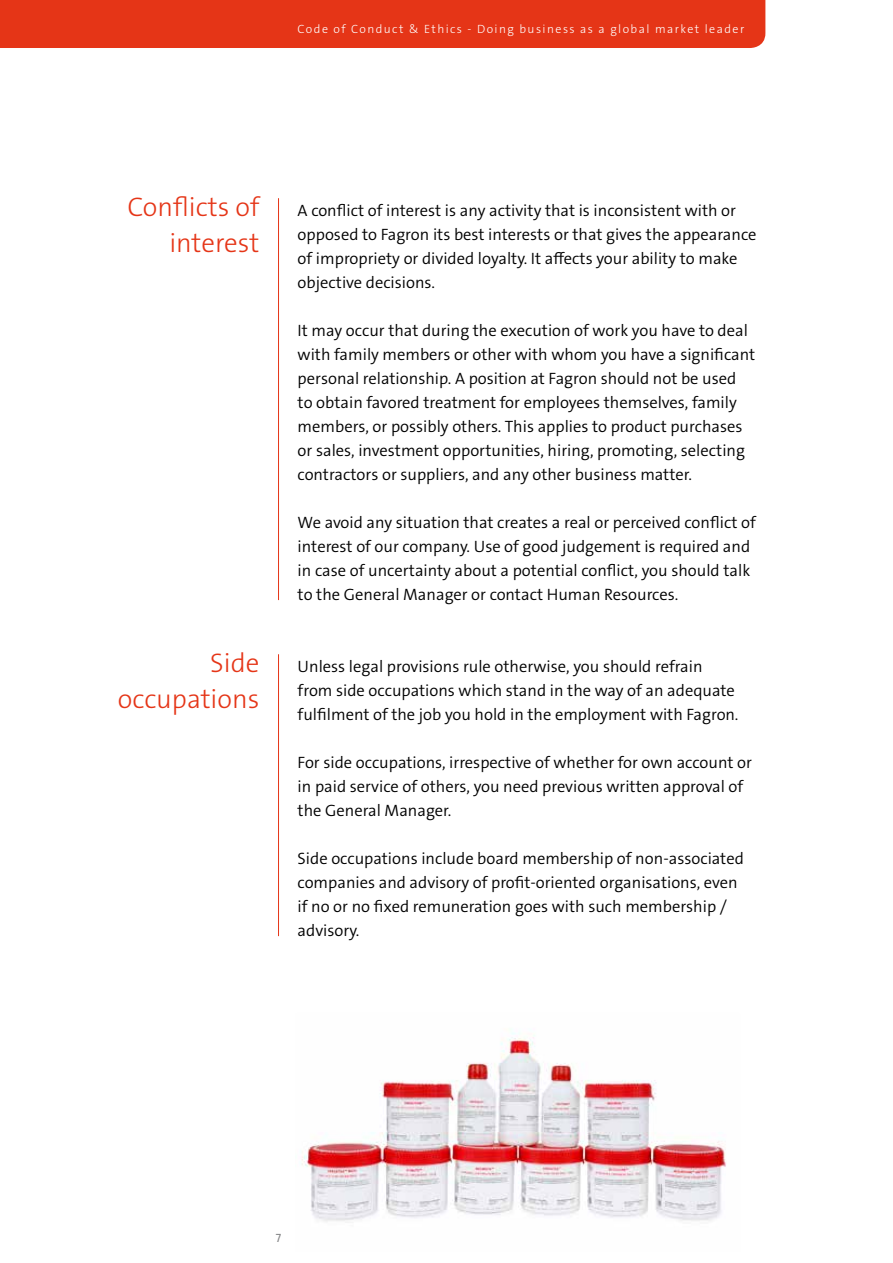
<style>
.page{position:relative;width:893px;height:1263px;background:#fff}
.page>*{position:absolute;margin:0;border:0;box-sizing:border-box;transform-origin:0 0}
.t1{font:27px/36px "The Sans LP3 Lig";color:#e53517;text-align:right}
.t2{font:16.5px/24px "The Sans LP4 Se Lig";color:#000}
.t3{font:12px "The Sans LP3 Lig";letter-spacing:.12em;color:#fff}
.t4{font:12px "The Sans LP5 Plain";color:#87888a}
</style>
<div class="page">
<div style="left:0;top:0;width:765px;height:48px;background:#e53517"></div>
<hr style="left:278px;top:198px;width:1px;height:402px;background:#e53517">
<hr style="left:278px;top:654px;width:1px;height:282px;background:#e53517">
<img style="left:302px;top:1032px;width:424px;height:190px">
<p class="t3" style="left:298px;top:21px;width:448px">Code of Conduct &amp; Ethics - Doing business as a global market leader</p>
<h1 class="t1" style="left:127px;top:189px;width:134px">Conflicts of interest</h1>
<h1 class="t1" style="left:118px;top:645px;width:143px">Side occupations</h1>
<p class="t2" style="left:298px;top:199px;width:460px">A conflict of interest is any activity that is inconsistent with or opposed to Fagron its best interests or that gives the appearance of impropriety or divided loyalty. It affects your ability to make objective decisions.</p>
<p class="t2" style="left:298px;top:319px;width:459px">It may occur that during the execution of work you have to deal with family members or other with whom you have a significant personal relationship. A position at Fagron should not be used to obtain favored treatment for employees themselves, family members, or possibly others. This applies to product purchases or sales, investment opportunities, hiring, promoting, selecting contractors or suppliers, and any other business matter.</p>
<p class="t2" style="left:298px;top:511px;width:460px">We avoid any situation that creates a real or perceived conflict of interest of our company. Use of good judgement is required and in case of uncertainty about a potential conflict, you should talk to the General Manager or contact Human Resources.</p>
<p class="t2" style="left:298px;top:655px;width:442px">Unless legal provisions rule otherwise, you should refrain from side occupations which stand in the way of an adequate fulfilment of the job you hold in the employment with Fagron.</p>
<p class="t2" style="left:298px;top:751px;width:456px">For side occupations, irrespective of whether for own account or in paid service of others, you need previous written approval of the General Manager.</p>
<p class="t2" style="left:298px;top:847px;width:448px">Side occupations include board membership of non-associated companies and advisory of profit-oriented organisations, even if no or no fixed remuneration goes with such membership / advisory.</p>
<p class="t4" style="left:276px;top:1230px;width:7px">7</p>
</div>
